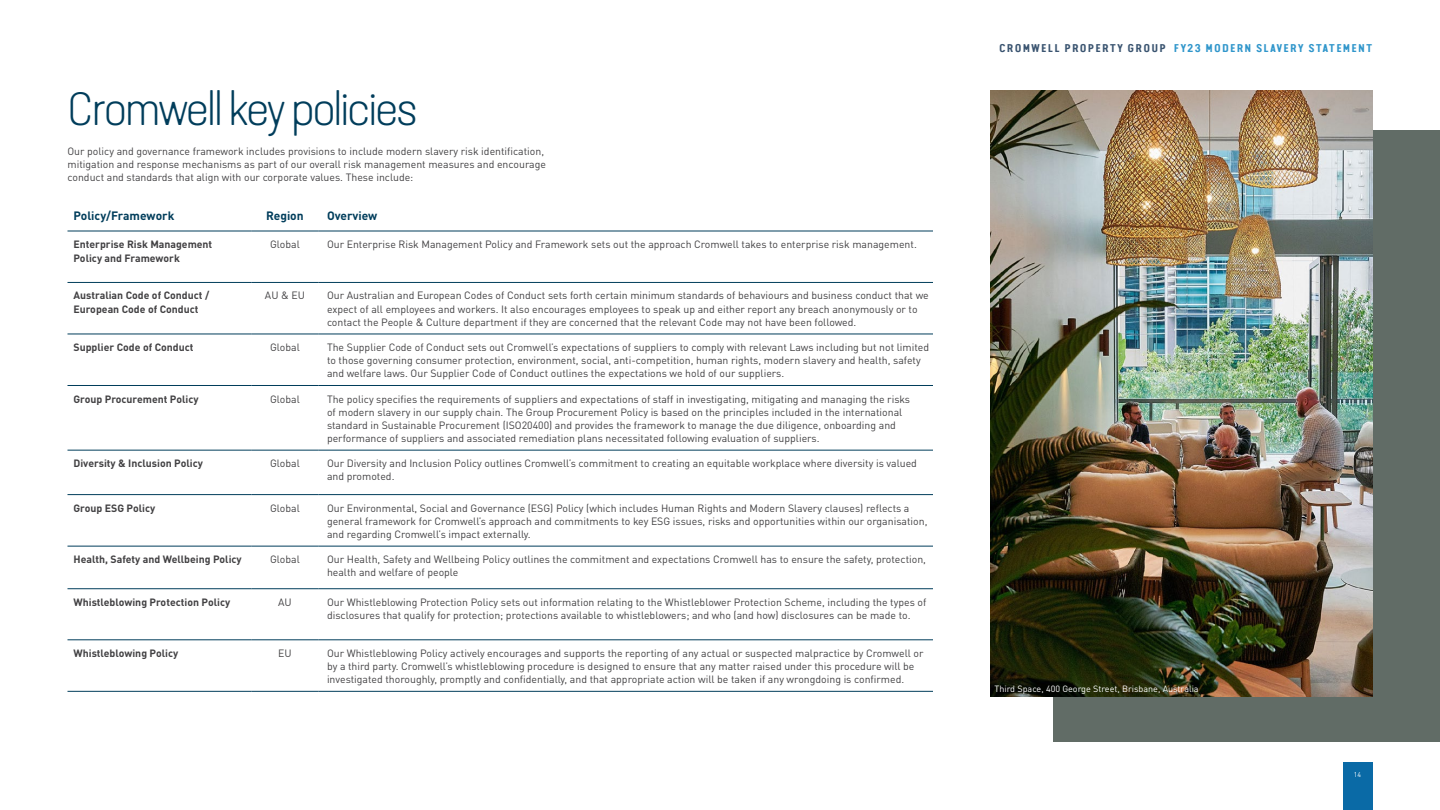
<style>
.page{position:relative;width:1440px;height:810px;background:#fff}
.page>*{position:absolute;margin:0;border:0;box-sizing:border-box;transform-origin:0 0}
.t1{font:300 46.5px "Van Condensed Light Pro";letter-spacing:-.04em;color:#013d5b}
.t2{font:700 12px "DINOT";color:#013d5b}
.t3{font:700 11.32px "Van Condensed Pro";letter-spacing:.1em;color:#3096cb}
.t4{font:10.5px/13.1px "DINOT";color:#414042}
.t5{font:700 10.5px/13.1px "DINOT";color:#414042}
.t6{font:9px "DINOT";color:#fff}
.t7{font:6.9px "DINOT";color:#fff}
.s1{color:#3a5470}
</style>
<div class="page">
<div style="left:1343px;top:763px;width:29px;height:47px;background:#0a6aa6"></div>
<div style="left:1053px;top:130px;width:387px;height:612px;background:#616c66"></div>
<hr style="left:68px;top:282px;width:183px;height:1px;background:#013d5b">
<hr style="left:251px;top:282px;width:68px;height:1px;background:#013d5b">
<hr style="left:319px;top:282px;width:614px;height:1px;background:#013d5b">
<hr style="left:68px;top:334px;width:183px;height:1px;background:#013d5b">
<hr style="left:251px;top:334px;width:68px;height:1px;background:#013d5b">
<hr style="left:319px;top:334px;width:614px;height:1px;background:#013d5b">
<hr style="left:68px;top:385px;width:183px;height:1px;background:#013d5b">
<hr style="left:251px;top:385px;width:68px;height:1px;background:#013d5b">
<hr style="left:319px;top:385px;width:614px;height:1px;background:#013d5b">
<hr style="left:68px;top:450px;width:183px;height:1px;background:#013d5b">
<hr style="left:251px;top:450px;width:68px;height:1px;background:#013d5b">
<hr style="left:319px;top:450px;width:614px;height:1px;background:#013d5b">
<hr style="left:68px;top:494px;width:183px;height:1px;background:#013d5b">
<hr style="left:251px;top:494px;width:68px;height:1px;background:#013d5b">
<hr style="left:319px;top:494px;width:614px;height:1px;background:#013d5b">
<hr style="left:68px;top:546px;width:183px;height:1px;background:#013d5b">
<hr style="left:251px;top:546px;width:68px;height:1px;background:#013d5b">
<hr style="left:319px;top:546px;width:614px;height:1px;background:#013d5b">
<hr style="left:68px;top:589px;width:183px;height:1px;background:#013d5b">
<hr style="left:251px;top:589px;width:68px;height:1px;background:#013d5b">
<hr style="left:319px;top:589px;width:614px;height:1px;background:#013d5b">
<hr style="left:68px;top:640px;width:183px;height:1px;background:#013d5b">
<hr style="left:251px;top:640px;width:68px;height:1px;background:#013d5b">
<hr style="left:319px;top:640px;width:614px;height:1px;background:#013d5b">
<hr style="left:68px;top:231px;width:183px;height:1px;background:#013d5b">
<hr style="left:251px;top:231px;width:68px;height:1px;background:#013d5b">
<hr style="left:319px;top:231px;width:614px;height:1px;background:#013d5b">
<hr style="left:68px;top:691px;width:183px;height:1px;background:#013d5b">
<hr style="left:251px;top:691px;width:68px;height:1px;background:#013d5b">
<hr style="left:319px;top:691px;width:614px;height:1px;background:#013d5b">
<img style="left:990px;top:90px;width:382px;height:607px">
<h1 class="t1" style="left:68px;top:78px;width:352px">Cromwell key policies</h1>
<p class="t4" style="left:68px;top:144px;width:480px">Our policy and governance framework includes provisions to include modern slavery risk identification, mitigation and response mechanisms as part of our overall risk management measures and encourage conduct and standards that align with our corporate values. These include:</p>
<p class="t2" style="left:74px;top:208px;width:102px">Policy/Framework</p>
<p class="t2" style="left:266px;top:208px;width:39px">Region</p>
<p class="t2" style="left:327px;top:208px;width:52px">Overview</p>
<p class="t5" style="left:74px;top:238px;width:140px">Enterprise Risk Management<br>Policy and Framework</p>
<p class="t4" style="left:270px;top:238px;width:31px">Global</p>
<p class="t4" style="left:327px;top:238px;width:591px">Our Enterprise Risk Management Policy and Framework sets out the approach Cromwell takes to enterprise risk management.</p>
<p class="t5" style="left:74px;top:289px;width:137px">Australian Code of Conduct /<br>European Code of Conduct</p>
<p class="t4" style="left:265px;top:289px;width:42px">AU &amp; EU</p>
<p class="t4" style="left:327px;top:289px;width:603px">Our Australian and European Codes of Conduct sets forth certain minimum standards of behaviours and business conduct that we expect of all employees and workers. It also encourages employees to speak up and either report any breach anonymously or to contact the People &amp; Culture department if they are concerned that the relevant Code may not have been followed.</p>
<p class="t5" style="left:74px;top:340px;width:122px">Supplier Code of Conduct</p>
<p class="t4" style="left:270px;top:340px;width:31px">Global</p>
<p class="t4" style="left:327px;top:340px;width:604px">The Supplier Code of Conduct sets out Cromwell’s expectations of suppliers to comply with relevant Laws including but not limited to those governing consumer protection, environment, social, anti-competition, human rights, modern slavery and health, safety and welfare laws. Our Supplier Code of Conduct outlines the expectations we hold of our suppliers.</p>
<p class="t5" style="left:74px;top:392px;width:127px">Group Procurement Policy</p>
<p class="t4" style="left:270px;top:392px;width:31px">Global</p>
<p class="t4" style="left:327px;top:392px;width:585px">The policy specifies the requirements of suppliers and expectations of staff in investigating, mitigating and managing the risks of modern slavery in our supply chain. The Group Procurement Policy is based on the principles included in the international standard in Sustainable Procurement (ISO20400) and provides the framework to manage the due diligence, onboarding and performance of suppliers and associated remediation plans necessitated following evaluation of suppliers.</p>
<p class="t5" style="left:74px;top:456px;width:131px">Diversity &amp; Inclusion Policy</p>
<p class="t4" style="left:270px;top:457px;width:31px">Global</p>
<p class="t4" style="left:327px;top:457px;width:591px">Our Diversity and Inclusion Policy outlines Cromwell’s commitment to creating an equitable workplace where diversity is valued and promoted.</p>
<p class="t5" style="left:74px;top:501px;width:83px">Group ESG Policy</p>
<p class="t4" style="left:270px;top:501px;width:31px">Global</p>
<p class="t4" style="left:327px;top:501px;width:602px">Our Environmental, Social and Governance (ESG) Policy (which includes Human Rights and Modern Slavery clauses) reflects a general framework for Cromwell’s approach and commitments to key ESG issues, risks and opportunities within our organisation, and regarding Cromwell’s impact externally.</p>
<p class="t5" style="left:74px;top:552px;width:170px">Health, Safety and Wellbeing Policy</p>
<p class="t4" style="left:270px;top:553px;width:31px">Global</p>
<p class="t4" style="left:327px;top:553px;width:601px">Our Health, Safety and Wellbeing Policy outlines the commitment and expectations Cromwell has to ensure the safety, protection, health and welfare of people</p>
<p class="t5" style="left:74px;top:595px;width:158px">Whistleblowing Protection Policy</p>
<p class="t4" style="left:278px;top:595px;width:15px">AU</p>
<p class="t4" style="left:327px;top:595px;width:601px">Our Whistleblowing Protection Policy sets out information relating to the Whistleblower Protection Scheme, including the types of disclosures that qualify for protection; protections available to whistleblowers; and who (and how) disclosures can be made to.</p>
<p class="t5" style="left:74px;top:646px;width:106px">Whistleblowing Policy</p>
<p class="t4" style="left:278px;top:646px;width:15px">EU</p>
<p class="t4" style="left:327px;top:646px;width:598px">Our Whistleblowing Policy actively encourages and supports the reporting of any actual or suspected malpractice by Cromwell or by a third party. Cromwell’s whistleblowing procedure is designed to ensure that any matter raised under this procedure will be investigated thoroughly, promptly and confidentially, and that appropriate action will be taken if any wrongdoing is confirmed.</p>
<p class="t3" style="left:999px;top:40px;width:375px"><span class="s1">CROMWELL PROPERTY GROUP</span> FY23 MODERN SLAVERY STATEMENT</p>
<p class="t6" style="left:994px;top:683px;width:206px">Third Space, 400 George Street, Brisbane, Australia</p>
<p class="t7" style="left:1354px;top:771px;width:9px">14</p>
</div>
